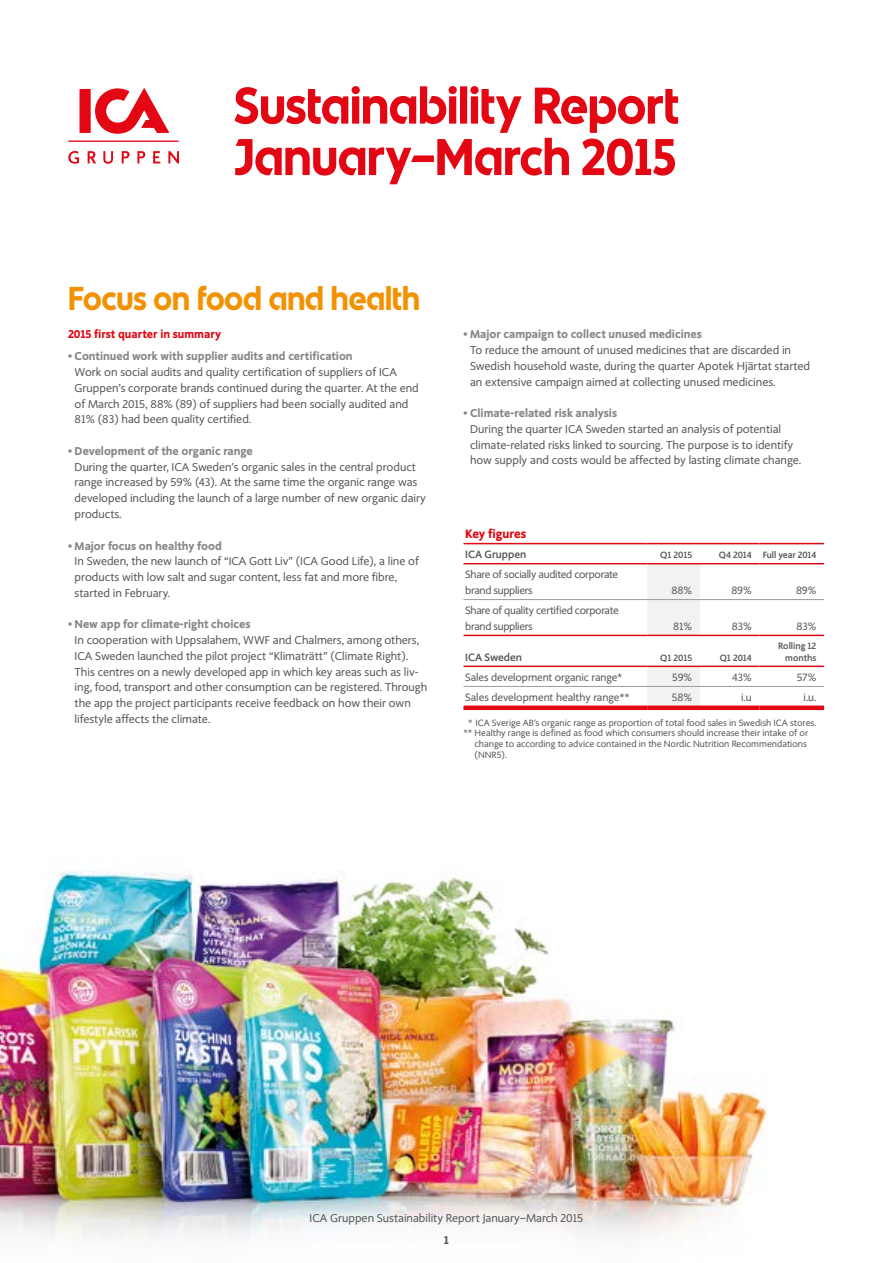
<style>
.page{position:relative;width:893px;height:1263px;background:#fff}
.page>*{position:absolute;margin:0;border:0;box-sizing:border-box;transform-origin:0 0}
.t1{font:700 51.45px/51.4px "ICA Rubrik";color:#e30613}
.t2{font:700 33px "ICA Rubrik";color:#f39200}
.t3{font:900 12px "ICA Text";letter-spacing:-.005em;color:#e30613}
.t4{font:11.25px/15.8px "ICA Text";color:#575756}
.t5{font:900 11.25px "ICA Text";color:#878787}
.t6{font:900 11.25px "ICA Text";color:#e30613}
.t7{font:900 11.25px "ICA Text";color:#575756}
.t8{font:10.5px/15.8px "ICA Text";letter-spacing:-.025em;color:#575756}
.t9{font:10.5px "ICA Text";color:#575756}
.t10{font:10.5px "ICA Text";letter-spacing:-.005em;color:#575756}
.t11{font:700 10.5px "ICA Text";color:#575756}
.t12{font:9px "ICA Text";color:#575756}
.t13{font:700 9px/12px "ICA Text";color:#575756;text-align:right}
</style>
<div class="page">
<img style="left:0;top:871px;width:768px;height:371px">
<svg style="left:95px;top:88px;width:74px;height:46px"></svg>
<div style="left:80px;top:89px;width:11px;height:44px;background:#e30613"></div>
<hr style="left:68px;top:141px;width:111px;height:1px;background:#e30613">
<svg style="left:68px;top:151px;width:11px;height:13px"></svg>
<svg style="left:88px;top:151px;width:8px;height:12px"></svg>
<svg style="left:103px;top:151px;width:10px;height:13px"></svg>
<svg style="left:122px;top:151px;width:7px;height:12px"></svg>
<svg style="left:137px;top:151px;width:8px;height:12px"></svg>
<svg style="left:153px;top:151px;width:7px;height:12px"></svg>
<svg style="left:168px;top:151px;width:11px;height:12px"></svg>
<svg style="left:647px;top:564px;width:53px;height:141px"></svg>
<hr style="left:463px;top:599px;width:184px;height:1px;background:#9d9d9c">
<hr style="left:647px;top:599px;width:53px;height:1px;background:#9d9d9c">
<hr style="left:700px;top:599px;width:59px;height:1px;background:#9d9d9c">
<hr style="left:759px;top:599px;width:65px;height:1px;background:#9d9d9c">
<hr style="left:463px;top:686px;width:184px;height:1px;background:#9d9d9c">
<hr style="left:647px;top:686px;width:53px;height:1px;background:#9d9d9c">
<hr style="left:700px;top:686px;width:59px;height:1px;background:#9d9d9c">
<hr style="left:759px;top:686px;width:65px;height:1px;background:#9d9d9c">
<div style="left:463px;top:705px;width:184px;height:5px;background:#e30613"></div>
<div style="left:647px;top:705px;width:53px;height:5px;background:#e30613"></div>
<div style="left:700px;top:705px;width:59px;height:5px;background:#e30613"></div>
<div style="left:759px;top:705px;width:65px;height:5px;background:#e30613"></div>
<hr style="left:463px;top:543px;width:184px;height:1px;background:#e30613">
<hr style="left:647px;top:543px;width:53px;height:1px;background:#e30613">
<hr style="left:700px;top:543px;width:59px;height:1px;background:#e30613">
<hr style="left:759px;top:543px;width:65px;height:1px;background:#e30613">
<hr style="left:463px;top:563px;width:184px;height:1px;background:#e30613">
<hr style="left:647px;top:563px;width:53px;height:1px;background:#e30613">
<hr style="left:700px;top:563px;width:59px;height:1px;background:#e30613">
<hr style="left:759px;top:563px;width:65px;height:1px;background:#e30613">
<hr style="left:463px;top:635px;width:184px;height:1px;background:#e30613">
<hr style="left:647px;top:635px;width:53px;height:1px;background:#e30613">
<hr style="left:700px;top:635px;width:59px;height:1px;background:#e30613">
<hr style="left:759px;top:635px;width:65px;height:1px;background:#e30613">
<hr style="left:463px;top:666px;width:184px;height:1px;background:#e30613">
<hr style="left:647px;top:666px;width:53px;height:1px;background:#e30613">
<hr style="left:700px;top:666px;width:59px;height:1px;background:#e30613">
<hr style="left:759px;top:666px;width:65px;height:1px;background:#e30613">
<h1 class="t1" style="left:234px;top:80px;width:447px">Sustainability Report<br>January–March 2015</h1>
<h2 class="t2" style="left:68px;top:278px;width:353px">Focus on food and health</h2>
<p class="t6" style="left:68px;top:328px;width:155px">2015 first quarter in summary</p>
<p class="t5" style="left:68px;top:350px;width:286px">• Continued work with supplier audits and certification</p>
<p class="t4" style="left:75px;top:365px;width:346px">Work on social audits and quality certification of suppliers of ICA Gruppen’s corporate brands continued during the quarter. At the end of March 2015, 88% (89) of suppliers had been socially audited and 81% (83) had been quality certified.</p>
<p class="t5" style="left:68px;top:444px;width:186px">• Development of the organic range</p>
<p class="t4" style="left:75px;top:459px;width:353px">During the quarter, ICA Sweden’s organic sales in the central product range increased by 59% (43). At the same time the organic range was developed including the launch of a large number of new organic dairy products.</p>
<p class="t5" style="left:68px;top:539px;width:155px">• Major focus on healthy food</p>
<p class="t4" style="left:75px;top:554px;width:346px">In Sweden, the new launch of “ICA Gott Liv” (ICA Good Life), a line of products with low salt and sugar content, less fat and more fibre, started in February.</p>
<p class="t5" style="left:68px;top:617px;width:184px">• New app for climate-right choices</p>
<p class="t4" style="left:75px;top:632px;width:354px">In cooperation with Uppsalahem, WWF and Chalmers, among others, ICA Sweden launched the pilot project “Klimaträtt” (Climate Right).<br>This centres on a newly developed app in which key areas such as liv&shy;ing, food, transport and other consumption can be registered. Through the app the project participants receive feedback on how their own lifestyle affects the climate.</p>
<p class="t5" style="left:463px;top:328px;width:240px">• Major campaign to collect unused medicines</p>
<p class="t4" style="left:470px;top:342px;width:341px">To reduce the amount of unused medicines that are discarded in<br>Swedish household waste, during the quarter Apotek Hjärtat started an extensive campaign aimed at collecting unused medicines.</p>
<p class="t5" style="left:463px;top:406px;width:155px">• Climate-related risk analysis</p>
<p class="t4" style="left:470px;top:421px;width:333px">During the quarter ICA Sweden started an analysis of potential climate-related risks linked to sourcing. The purpose is to identify how supply and costs would be affected by lasting climate change.</p>
<p class="t3" style="left:465px;top:527px;width:62px">Key figures</p>
<p class="t11" style="left:465px;top:548px;width:63px">ICA Gruppen</p>
<p class="t13" style="left:660px;top:549px;width:34px">Q1 2015</p>
<p class="t13" style="left:719px;top:549px;width:99px">Q4 2014 Full year 2014</p>
<p class="t8" style="left:465px;top:567px;width:155px">Share of socially audited corporate brand suppliers</p>
<p class="t8" style="left:671px;top:583px;width:22px">88%</p>
<p class="t8" style="left:731px;top:583px;width:22px">89%</p>
<p class="t8" style="left:796px;top:583px;width:22px">89%</p>
<p class="t8" style="left:465px;top:603px;width:155px">Share of quality certified corporate brand suppliers</p>
<p class="t8" style="left:673px;top:618px;width:21px">81%</p>
<p class="t8" style="left:732px;top:618px;width:21px">83%</p>
<p class="t8" style="left:796px;top:618px;width:21px">83%</p>
<p class="t11" style="left:465px;top:651px;width:58px">ICA Sweden</p>
<p class="t13" style="left:660px;top:652px;width:34px">Q1 2015</p>
<p class="t13" style="left:720px;top:652px;width:34px">Q1 2014</p>
<p class="t13" style="left:778px;top:640px;width:40px">Rolling 12 months</p>
<p class="t10" style="left:465px;top:671px;width:159px">Sales development organic range*</p>
<p class="t8" style="left:672px;top:669px;width:22px">59%</p>
<p class="t8" style="left:732px;top:669px;width:21px">43%</p>
<p class="t8" style="left:797px;top:669px;width:21px">57%</p>
<p class="t9" style="left:465px;top:691px;width:166px">Sales development healthy range**</p>
<p class="t8" style="left:672px;top:690px;width:22px">58%</p>
<p class="t8" style="left:741px;top:690px;width:12px">i.u</p>
<p class="t8" style="left:804px;top:690px;width:14px">i.u.</p>
<p class="t12" style="left:468px;top:717px;width:350px">* ICA Sverige AB’s organic range as proportion of total food sales in Swedish ICA stores.</p>
<p class="t12" style="left:463px;top:728px;width:346px">** Healthy range is defined as food which consumers should increase their intake of or</p>
<p class="t12" style="left:475px;top:739px;width:334px">change to according to advice contained in the Nordic Nutrition Recommendations</p>
<p class="t12" style="left:475px;top:749px;width:34px">(NNR5).</p>
<p class="t4" style="left:310px;top:1210px;width:275px">ICA Gruppen Sustainability Report January–March 2015</p>
<p class="t7" style="left:444px;top:1233px;width:7px">1</p>
</div>
